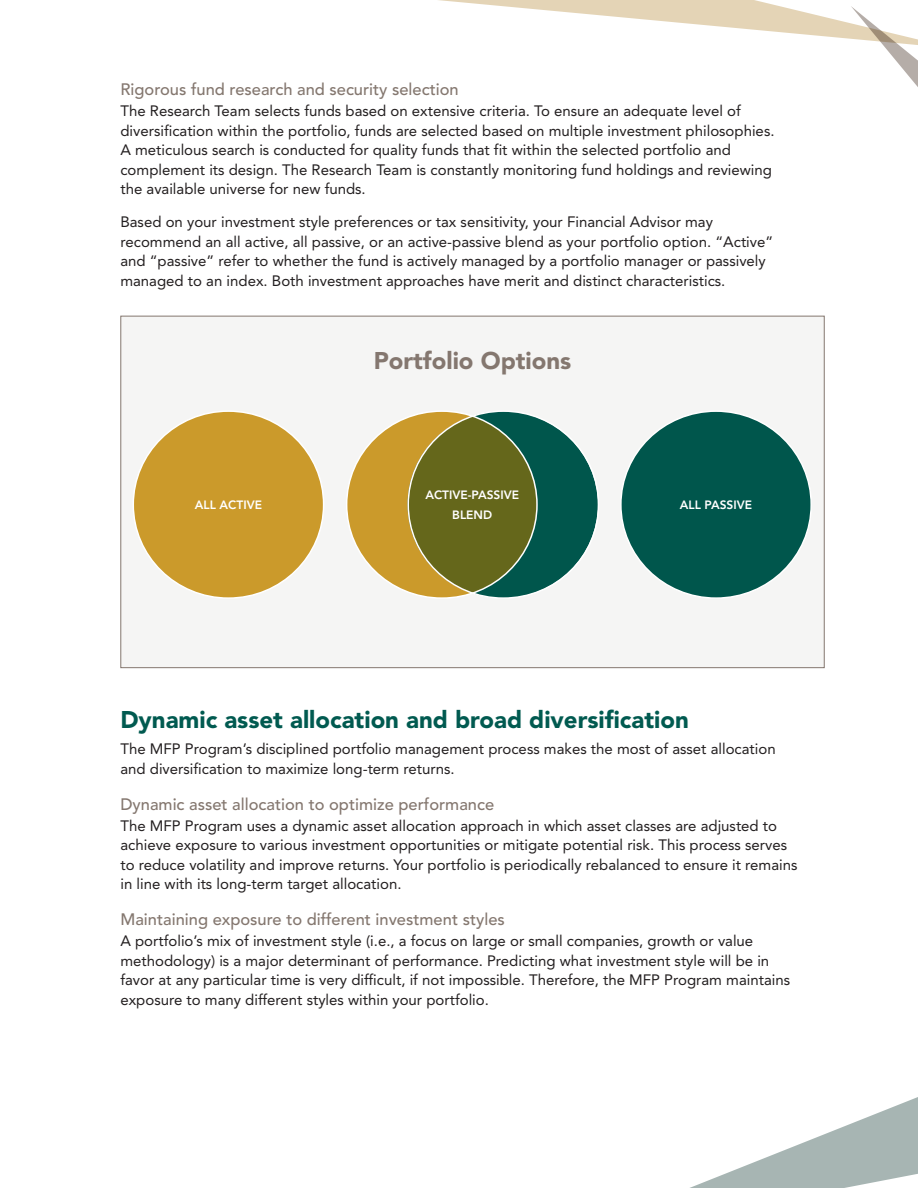
<style>
.page{position:relative;width:918px;height:1188px;background:#fff}
.page>*{position:absolute;margin:0;border:0;box-sizing:border-box;transform-origin:0 0}
.t1{font:900 24px "Avenir LT Std";color:#015a50}
.t2{font:900 24px "Avenir LT Std";color:#84776f}
.t3{font:500 16.5px "Avenir LT Std";color:#84776f}
.t4{font:15px/19.5px "Avenir LT Std";color:#231f20}
.t5{font:800 12px "Avenir LT Std";color:#fff}
</style>
<div class="page">
<div style="left:120px;top:316px;width:705px;height:352px;background:#f5f5f4;border:1px solid #84776f"></div>
<div style="left:133px;top:411px;width:191px;height:187px;background:#cb9a2b;border-radius:50%"></div>
<div style="left:621px;top:411px;width:190px;height:187px;background:#015a50;border-radius:50%"></div>
<div style="left:347px;top:411px;width:190px;height:187px;background:#cb9a2b;border-radius:50%"></div>
<div style="left:407px;top:411px;width:191px;height:187px;background:#015a50;border-radius:50%"></div>
<svg style="left:407px;top:416px;width:130px;height:177px;background:#6c6d24"></svg>
<svg style="left:690px;top:1097px;width:228px;height:91px"></svg>
<svg style="left:438px;top:0;width:480px;height:87px"></svg>
<p class="t3" style="left:120px;top:80px;width:340px">Rigorous fund research and security selection</p>
<p class="t4" style="left:120px;top:101px;width:656px">The Research Team selects funds based on extensive criteria. To ensure an adequate level of diversification within the portfolio, funds are selected based on multiple investment philosophies.<br>A meticulous search is conducted for quality funds that fit within the selected portfolio and complement its design. The Research Team is constantly monitoring fund holdings and reviewing the available universe for new funds.</p>
<p class="t4" style="left:120px;top:212px;width:654px">Based on your investment style preferences or tax sensitivity, your Financial Advisor may recommend an all active, all passive, or an active-passive blend as your portfolio option. “Active” and “passive” refer to whether the fund is actively managed by a portfolio manager or passively managed to an index. Both investment approaches have merit and distinct characteristics.</p>
<p class="t2" style="left:374px;top:346px;width:199px">Portfolio Options</p>
<p class="t5" style="left:425px;top:488px;width:95px">ACTIVE-PASSIVE</p>
<p class="t5" style="left:452px;top:508px;width:41px">BLEND</p>
<p class="t5" style="left:195px;top:498px;width:69px">ALL ACTIVE</p>
<p class="t5" style="left:680px;top:498px;width:74px">ALL PASSIVE</p>
<p class="t1" style="left:120px;top:705px;width:570px">Dynamic asset allocation and broad diversification</p>
<p class="t4" style="left:120px;top:739px;width:657px">The MFP Program’s disciplined portfolio management process makes the most of asset allocation and diversification to maximize long-term returns.</p>
<p class="t3" style="left:120px;top:794px;width:375px">Dynamic asset allocation to optimize performance</p>
<p class="t4" style="left:120px;top:816px;width:679px">The MFP Program uses a dynamic asset allocation approach in which asset classes are adjusted to achieve exposure to various investment opportunities or mitigate potential risk. This process serves to reduce volatility and improve returns. Your portfolio is periodically rebalanced to ensure it remains in line with its long-term target allocation.</p>
<p class="t3" style="left:120px;top:910px;width:386px">Maintaining exposure to different investment styles</p>
<p class="t4" style="left:120px;top:931px;width:671px">A portfolio’s mix of investment style (i.e., a focus on large or small companies, growth or value methodology) is a major determinant of performance. Predicting what investment style will be in favor at any particular time is very difficult, if not impossible. Therefore, the MFP Program maintains exposure to many different styles within your portfolio.</p>
</div>
